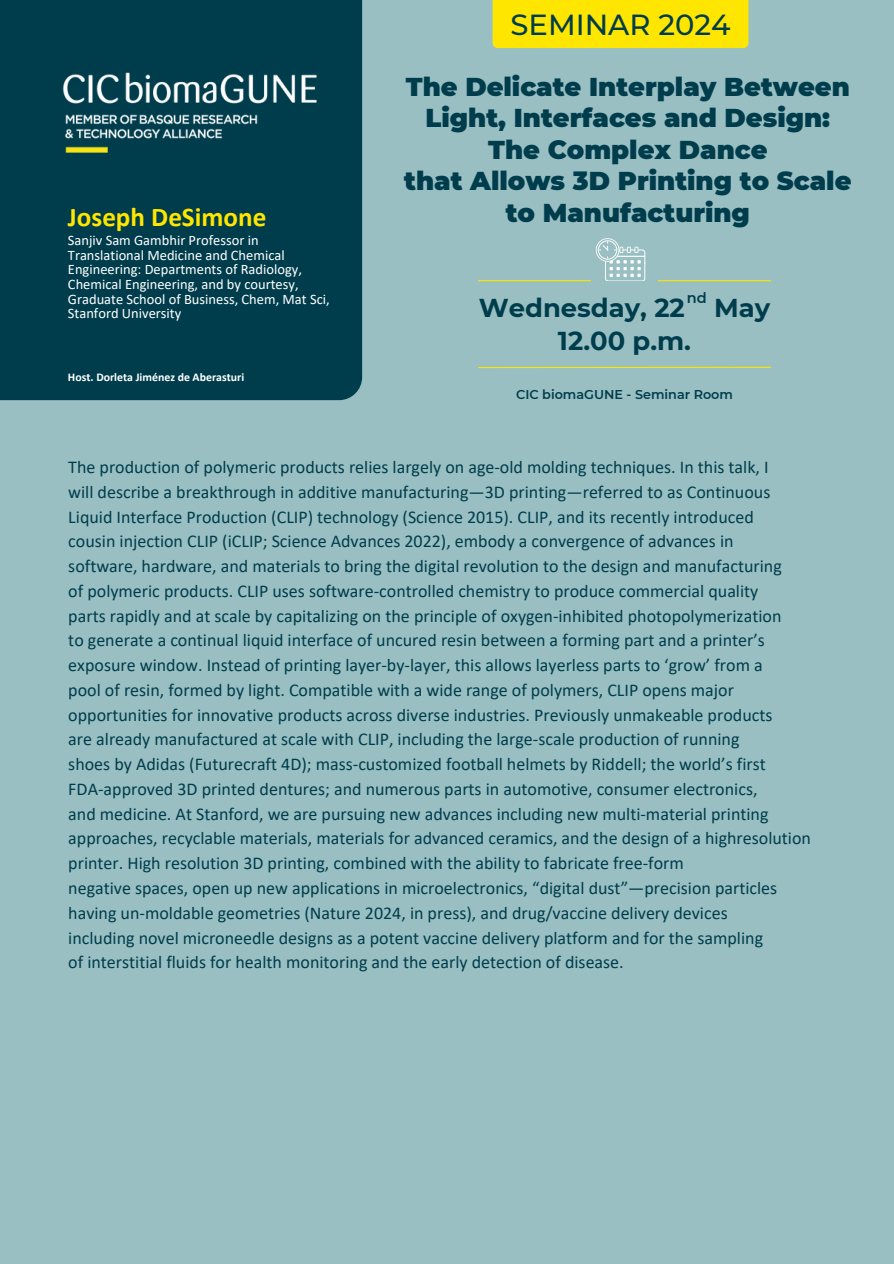
<style>
.page{position:relative;width:894px;height:1264px;background:#fff}
.page>*{position:absolute;margin:0;border:0;box-sizing:border-box;transform-origin:0 0}
.t1{font:500 28.95px "Montserrat";color:#003d4c}
.t2{font:700 27.15px "Calibri";color:#ffe600}
.t3{font:900 25.8px/31.5px "Montserrat";color:#003d4c;text-align:center}
.t4{font:700 25.8px "Montserrat";color:#003d4c}
.t5{font:18px/24.8px "Calibri";color:#003d4c}
.t6{font:600 14.55px "Montserrat";color:#003d4c}
.t7{font:14.4px/14.7px "Calibri";color:#fff}
.t8{font:600 12.75px "Montserrat";color:#003d4c}
.t9{font:700 11.85px "Calibri";color:#fff}
</style>
<div class="page">
<div style="left:0;top:0;width:893px;height:1263px;background:#99bfc2"></div>
<div style="left:0;top:0;width:362px;height:400px;background:#003d4c"></div>
<img style="left:42px;top:54px;width:295px;height:120px">
<hr style="left:478px;top:280px;width:112px;height:1px;background:#ffe600">
<hr style="left:658px;top:280px;width:112px;height:1px;background:#ffe600">
<hr style="left:478px;top:367px;width:292px;height:1px;background:#ffe600">
<svg style="left:595px;top:238px;width:50px;height:43px"></svg>
<div style="left:492px;top:0;width:256px;height:48px;background:#ffe600"></div>
<h2 class="t2" style="left:68px;top:206px;width:200px">Joseph DeSimone</h2>
<h2 class="t7" style="left:68px;top:234px;width:263px">Sanjiv Sam Gambhir Professor in Translational Medicine and Chemical Engineering: Departments of Radiology, Chemical Engineering, and by courtesy, Graduate School of Business, Chem, Mat Sci, Stanford University</h2>
<h2 class="t9" style="left:68px;top:372px;width:178px">Host. Dorleta Jiménez de Aberasturi</h2>
<h2 class="t1" style="left:510px;top:7px;width:221px">SEMINAR 2024</h2>
<p class="t3" style="left:404px;top:71px;width:448px">The Delicate Interplay Between<br>Light, Interfaces and Design:<br>The Complex Dance<br>that Allows 3D Printing to Scale to Manufacturing</p>
<h1 class="t6" style="left:686px;top:289px;width:21px">nd</h1>
<p class="t4" style="left:478px;top:292px;width:293px">Wednesday, 22 May</p>
<h5 class="t4" style="left:558px;top:325px;width:134px">12.00 p.m.</h5>
<p class="t8" style="left:516px;top:386px;width:218px">CIC biomaGUNE - Seminar Room</p>
<h4 class="t5" style="left:68px;top:456px;width:744px">The production of polymeric products relies largely on age-old molding techniques. In this talk, I<br>will describe a breakthrough in additive manufacturing—3D printing—referred to as Continuous Liquid Interface Production (CLIP) technology (Science 2015). CLIP, and its recently introduced<br>cousin injection CLIP (iCLIP; Science Advances 2022), embody a convergence of advances in<br>software, hardware, and materials to bring the digital revolution to the design and manufacturing<br>of polymeric products. CLIP uses software-controlled chemistry to produce commercial quality<br>parts rapidly and at scale by capitalizing on the principle of oxygen-inhibited photopolymerization<br>to generate a continual liquid interface of uncured resin between a forming part and a printer’s exposure window. Instead of printing layer-by-layer, this allows layerless parts to ‘grow’ from a<br>pool of resin, formed by light. Compatible with a wide range of polymers, CLIP opens major opportunities for innovative products across diverse industries. Previously unmakeable products<br>are already manufactured at scale with CLIP, including the large-scale production of running<br>shoes by Adidas (Futurecraft 4D); mass-customized football helmets by Riddell; the world’s first FDA-approved 3D printed dentures; and numerous parts in automotive, consumer electronics,<br>and medicine. At Stanford, we are pursuing new advances including new multi-material printing approaches, recyclable materials, materials for advanced ceramics, and the design of a highresolution printer. High resolution 3D printing, combined with the ability to fabricate free-form<br>negative spaces, open up new applications in microelectronics, “digital dust”—precision particles having un-moldable geometries (Nature 2024, in press), and drug/vaccine delivery devices<br>including novel microneedle designs as a potent vaccine delivery platform and for the sampling<br>of interstitial fluids for health monitoring and the early detection of disease.</h4>
</div>
